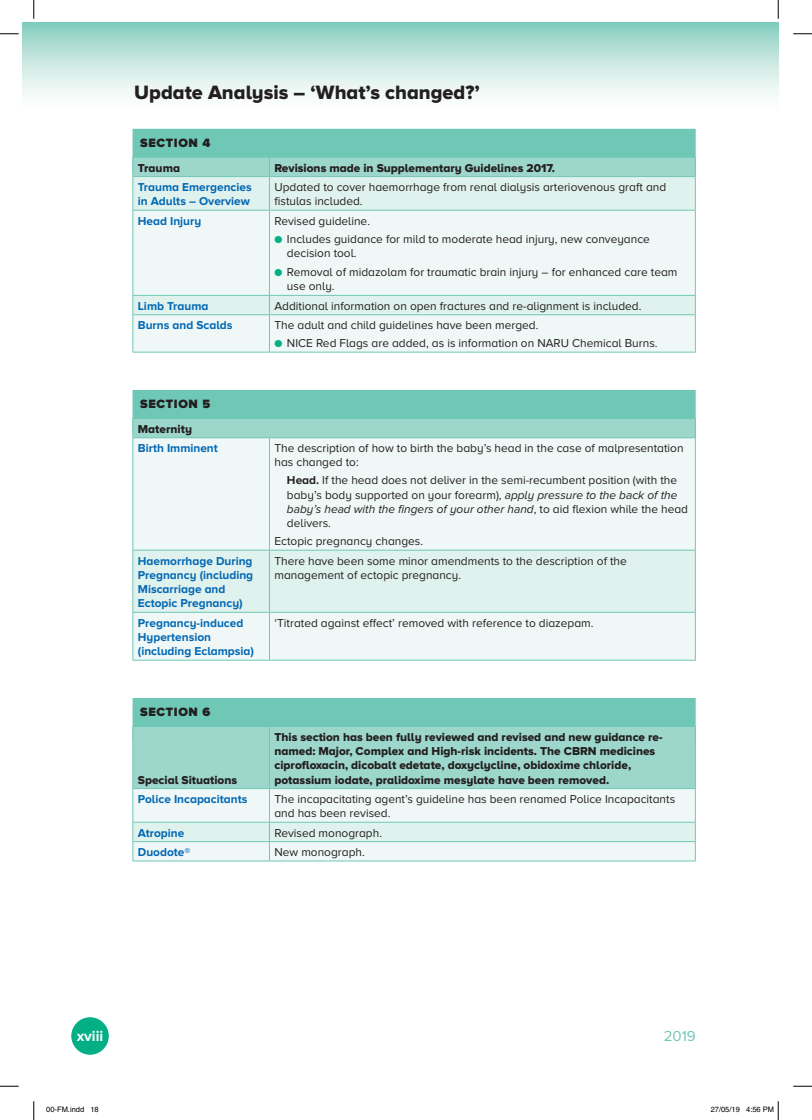
<style>
.page{position:relative;width:812px;height:1120px;background:#fff}
.page>*{position:absolute;margin:0;border:0;box-sizing:border-box;transform-origin:0 0}
.t1{font:20px "Proxima Nova A Extrabld";color:#231f20}
.t2{font:700 15px "Proxima Nova A";color:#fff}
.t3{font:15px "Proxima Nova A";color:#6fc8b6}
.t4{font:900 12.5px "Proxima Nova A";letter-spacing:.05em;color:#231f20}
.t5{font:11.88px/14.2px "Proxima Nova A";color:#231f20}
.t6{font:11.88px/14.2px "Proxima Nova A Extrabld";color:#231f20}
.t7{font:700 11.88px/14.2px "Proxima Nova A";color:#0167b4}
.t8{font:7.5px "Helvetica";color:#000}
.s1{color:#04af85}
.s2{font-family:"Proxima Nova A Extrabld";font-weight:400;color:#231f20}
.s3{font-weight:700}
.s4{font-style:italic}
</style>
<div class="page">
<div style="left:22px;top:22px;width:756px;height:91px;background:linear-gradient(to bottom,#8ccfc1,#fff)"></div>
<div style="left:71px;top:1017px;width:38px;height:38px;background:#04af85;border-radius:50%"></div>
<div style="left:132px;top:129px;width:563px;height:42px;background:#6fc8b6"></div>
<div style="left:133px;top:177px;width:562px;height:33px;background:#e0f2ed"></div>
<svg style="left:133px;top:211px;width:562px;height:141px;fill:#eff8f6"></svg>
<hr style="left:132px;top:177px;width:1px;height:33px;background:#6fc8b6">
<hr style="left:269px;top:177px;width:1px;height:33px;background:#6fc8b6">
<hr style="left:695px;top:177px;width:1px;height:33px;background:#6fc8b6">
<hr style="left:132px;top:210px;width:137px;height:1px;background:#6fc8b6">
<hr style="left:132px;top:211px;width:1px;height:84px;background:#6fc8b6">
<hr style="left:269px;top:210px;width:426px;height:1px;background:#6fc8b6">
<hr style="left:269px;top:211px;width:1px;height:84px;background:#6fc8b6">
<hr style="left:695px;top:211px;width:1px;height:84px;background:#6fc8b6">
<hr style="left:132px;top:295px;width:137px;height:1px;background:#6fc8b6">
<svg style="left:132px;top:296px;width:1px;height:18px"></svg>
<hr style="left:269px;top:295px;width:426px;height:1px;background:#6fc8b6">
<svg style="left:269px;top:296px;width:1px;height:18px"></svg>
<svg style="left:695px;top:296px;width:1px;height:18px"></svg>
<hr style="left:132px;top:314px;width:137px;height:1px;background:#6fc8b6">
<hr style="left:132px;top:315px;width:1px;height:37px;background:#6fc8b6">
<hr style="left:269px;top:314px;width:426px;height:1px;background:#6fc8b6">
<hr style="left:269px;top:315px;width:1px;height:37px;background:#6fc8b6">
<hr style="left:695px;top:315px;width:1px;height:37px;background:#6fc8b6">
<hr style="left:132px;top:352px;width:137px;height:1px;background:#6fc8b6">
<hr style="left:269px;top:352px;width:426px;height:1px;background:#6fc8b6">
<div style="left:132px;top:157px;width:564px;height:20px;background:#9dd6cb"></div>
<hr style="left:132px;top:176px;width:137px;height:1px;background:#6fc8b6">
<hr style="left:269px;top:176px;width:426px;height:1px;background:#6fc8b6">
<div style="left:132px;top:390px;width:563px;height:42px;background:#6fc8b6"></div>
<div style="left:133px;top:418px;width:562px;height:20px;background:#9dd6cb"></div>
<div style="left:133px;top:438px;width:562px;height:222px;background:#eff8f6"></div>
<div style="left:133px;top:551px;width:562px;height:61px;background:#e0f2ed"></div>
<hr style="left:132px;top:438px;width:1px;height:112px;background:#6fc8b6">
<hr style="left:269px;top:438px;width:1px;height:112px;background:#6fc8b6">
<hr style="left:695px;top:438px;width:1px;height:112px;background:#6fc8b6">
<hr style="left:132px;top:550px;width:137px;height:1px;background:#6fc8b6">
<hr style="left:132px;top:550px;width:1px;height:62px;background:#6fc8b6">
<hr style="left:269px;top:550px;width:426px;height:1px;background:#6fc8b6">
<hr style="left:269px;top:550px;width:1px;height:62px;background:#6fc8b6">
<hr style="left:695px;top:550px;width:1px;height:62px;background:#6fc8b6">
<hr style="left:132px;top:612px;width:137px;height:1px;background:#6fc8b6">
<hr style="left:132px;top:613px;width:1px;height:47px;background:#6fc8b6">
<hr style="left:269px;top:612px;width:426px;height:1px;background:#6fc8b6">
<hr style="left:269px;top:613px;width:1px;height:47px;background:#6fc8b6">
<hr style="left:695px;top:613px;width:1px;height:47px;background:#6fc8b6">
<hr style="left:132px;top:660px;width:137px;height:1px;background:#6fc8b6">
<hr style="left:269px;top:660px;width:426px;height:1px;background:#6fc8b6">
<hr style="left:132px;top:418px;width:137px;height:1px;background:#6fc8b6">
<svg style="left:132px;top:419px;width:1px;height:18px"></svg>
<hr style="left:269px;top:418px;width:426px;height:1px;background:#6fc8b6">
<svg style="left:695px;top:419px;width:1px;height:18px"></svg>
<hr style="left:132px;top:437px;width:137px;height:1px;background:#6fc8b6">
<hr style="left:269px;top:437px;width:426px;height:1px;background:#6fc8b6">
<div style="left:132px;top:698px;width:563px;height:42px;background:#6fc8b6"></div>
<div style="left:133px;top:727px;width:562px;height:61px;background:#9dd6cb"></div>
<div style="left:133px;top:789px;width:562px;height:33px;background:#eff8f6"></div>
<hr style="left:269px;top:727px;width:1px;height:61px;background:#6fc8b6">
<hr style="left:132px;top:789px;width:1px;height:33px;background:#6fc8b6">
<hr style="left:269px;top:789px;width:1px;height:33px;background:#6fc8b6">
<hr style="left:695px;top:789px;width:1px;height:33px;background:#6fc8b6">
<svg style="left:132px;top:822px;width:564px;height:39px"></svg>
<hr style="left:132px;top:861px;width:137px;height:1px;background:#6fc8b6">
<hr style="left:269px;top:861px;width:426px;height:1px;background:#6fc8b6">
<hr style="left:132px;top:727px;width:1px;height:61px;background:#6fc8b6">
<hr style="left:695px;top:727px;width:1px;height:61px;background:#6fc8b6">
<hr style="left:132px;top:788px;width:137px;height:1px;background:#6fc8b6">
<hr style="left:269px;top:788px;width:426px;height:1px;background:#6fc8b6">
<svg style="left:0;top:33px;width:19px;height:2px"></svg>
<svg style="left:793px;top:33px;width:19px;height:2px"></svg>
<svg style="left:0;top:1085px;width:19px;height:2px"></svg>
<svg style="left:793px;top:1085px;width:19px;height:2px"></svg>
<svg style="left:33px;top:0;width:2px;height:19px"></svg>
<svg style="left:33px;top:1101px;width:2px;height:19px"></svg>
<svg style="left:777px;top:0;width:2px;height:19px"></svg>
<svg style="left:777px;top:1101px;width:2px;height:19px"></svg>
<p class="t1" style="left:134px;top:81px;width:347px">Update Analysis – ‘What’s changed?’</p>
<p class="t4" style="left:140px;top:135px;width:72px">SECTION 4</p>
<p class="t6" style="left:138px;top:160px;width:44px">Trauma</p>
<p class="t6" style="left:274px;top:160px;width:282px">Revisions made in Supplementary Guidelines 2017.</p>
<p class="t7" style="left:138px;top:180px;width:115px">Trauma Emergencies in Adults – Overview</p>
<p class="t5" style="left:274px;top:180px;width:393px">Updated to cover haemorrhage from renal dialysis arteriovenous graft and fistulas included.</p>
<p class="t7" style="left:138px;top:213px;width:65px">Head Injury</p>
<p class="t5" style="left:274px;top:213px;width:97px">Revised guideline.</p>
<p class="t5" style="left:287px;top:231px;width:364px;text-indent:-13px"><span class="s1">●</span> Includes guidance for mild to moderate head injury, new conveyance decision tool.</p>
<p class="t5" style="left:287px;top:265px;width:392px;text-indent:-13px"><span class="s1">●</span> Removal of midazolam for traumatic brain injury – for enhanced care team use only.</p>
<p class="t7" style="left:138px;top:298px;width:72px">Limb Trauma</p>
<p class="t5" style="left:274px;top:298px;width:368px">Additional information on open fractures and re-alignment is included.</p>
<p class="t7" style="left:138px;top:318px;width:96px">Burns and Scalds</p>
<p class="t5" style="left:274px;top:318px;width:265px">The adult and child guidelines have been merged.</p>
<p class="t5" style="left:274px;top:336px;width:384px"><span class="s1">●</span> NICE Red Flags are added, as is information on NARU Chemical Burns.</p>
<p class="t4" style="left:140px;top:397px;width:72px">SECTION 5</p>
<p class="t7" style="left:138px;top:419px;width:81px;line-height:19.4px"><span class="s2">Maternity<br></span>Birth Imminent</p>
<p class="t5" style="left:274px;top:441px;width:410px">The description of how to birth the baby’s head in the case of malpresentation has changed to:</p>
<p class="t5" style="left:287px;top:473px;width:402px"><span class="s3">Head.</span> If the head does not deliver in the semi-recumbent position (with the baby’s body supported on your forearm), <span class="s4">apply pressure to the back of the baby’s head with the fingers of your other hand</span>, to aid flexion while the head delivers.</p>
<p class="t5" style="left:274px;top:534px;width:150px">Ectopic pregnancy changes.</p>
<p class="t7" style="left:138px;top:553px;width:117px">Haemorrhage During<br>Pregnancy (including<br>Miscarriage and<br>Ectopic Pregnancy)</p>
<p class="t5" style="left:274px;top:553px;width:354px">There have been some minor amendments to the description of the management of ectopic pregnancy.</p>
<p class="t7" style="left:138px;top:615px;width:118px">Pregnancy-induced<br>Hypertension (including Eclampsia)</p>
<p class="t5" style="left:274px;top:615px;width:320px">‘Titrated against effect’ removed with reference to diazepam.</p>
<p class="t4" style="left:140px;top:705px;width:72px">SECTION 6</p>
<p class="t6" style="left:138px;top:772px;width:101px">Special Situations</p>
<p class="t6" style="left:274px;top:729px;width:390px">This section has been fully reviewed and revised and new guidance re&shy;named: Major, Complex and High-risk incidents. The CBRN medicines ciprofloxacin, dicobalt edetate, doxyclycline, obidoxime chloride, potassium iodate, pralidoxime mesylate have been removed.</p>
<p class="t7" style="left:138px;top:792px;width:111px">Police Incapacitants</p>
<p class="t5" style="left:274px;top:792px;width:402px">The incapacitating agent’s guideline has been renamed Police Incapacitants and has been revised.</p>
<p class="t7" style="left:138px;top:825px;width:48px">Atropine</p>
<p class="t5" style="left:274px;top:825px;width:109px">Revised monograph.</p>
<p class="t7" style="left:138px;top:845px;width:54px">Duodote®</p>
<p class="t5" style="left:274px;top:845px;width:92px">New monograph.</p>
<p class="t2" style="left:77px;top:1027px;width:28px">xviii</p>
<p class="t3" style="left:663px;top:1027px;width:33px">2019</p>
<p class="t8" style="left:46px;top:1105px;width:54px">00-FM.indd 18</p>
<p class="t8" style="left:710px;top:1105px;width:65px">27/05/19 4:56 PM</p>
</div>
